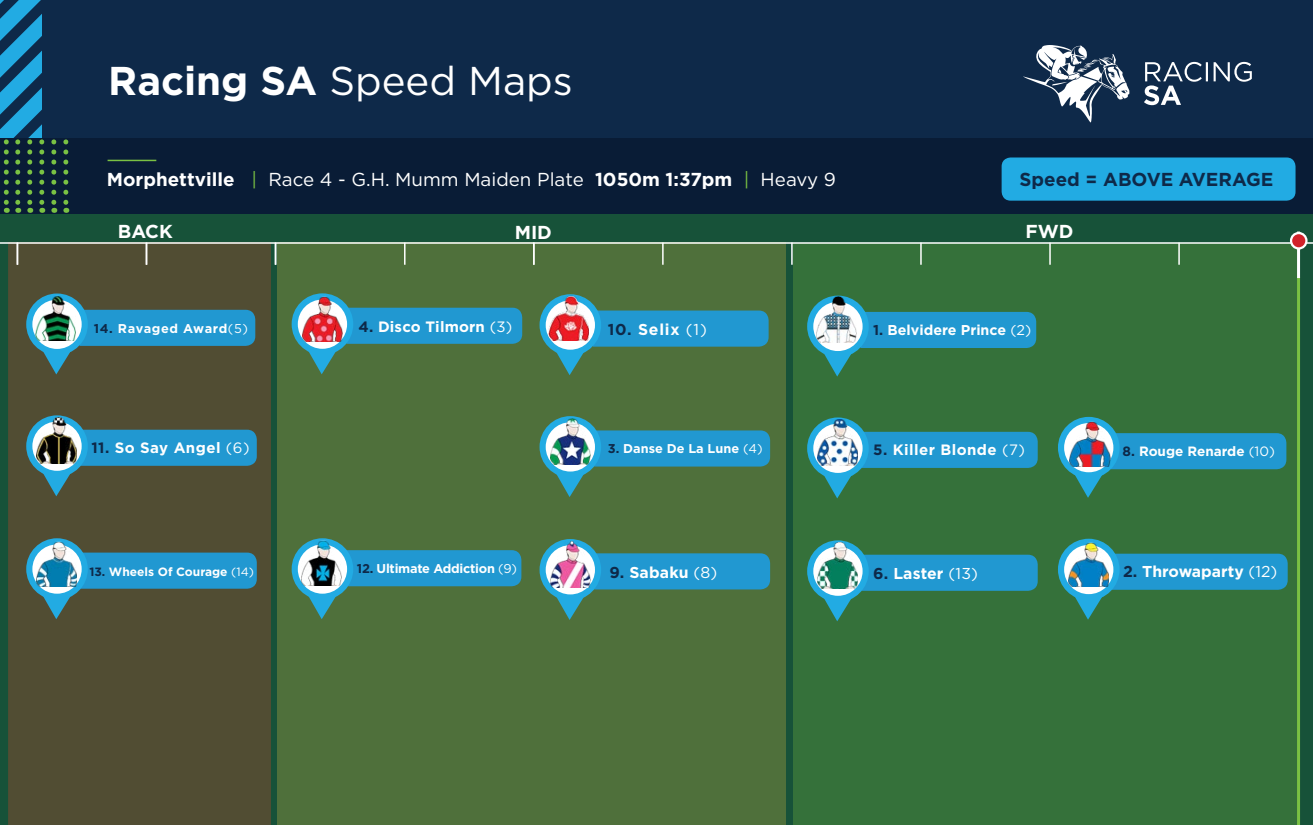
<style>
.page{position:relative;width:1313px;height:825px;background:#fff}
.page>*{position:absolute;margin:0;border:0;box-sizing:border-box;transform-origin:0 0}
.t1{font:40.2px "Gotham";color:#fff}
.t2{font:18.75px "Gotham";color:#fff}
.t3{font:700 18.75px "Gotham";color:#0e2949}
.t4{font:700 18.75px "Gotham";color:#fff}
.t5{font:700 15.75px "Gotham";color:#fff}
.t6{font:700 15px "Gotham";letter-spacing:.03em;color:#fff}
.t7{font:700 15px "Gotham";letter-spacing:.01em;color:#fff}
.t8{font:700 14.25px "Gotham";color:#fff}
.t9{font:700 13.5px "Gotham";color:#fff}
.t10{font:700 12.75px "Gotham";letter-spacing:-.02em;color:#fff}
.t11{font:700 12.75px "Gotham";letter-spacing:.05em;color:#fff}
.t12{font:700 12.75px "Gotham";color:#fff}
.t13{font:700 12px "Gotham";color:#fff}
.s1{font-weight:700}
.s2{color:#7ac143}
.s3{color:#0e2949}
.s4{font-weight:400}
</style>
<div class="page">
<div style="left:0;top:214px;width:1312px;height:611px;background:#175239"></div>
<div style="left:8px;top:244px;width:263px;height:581px;background:#514d33"></div>
<div style="left:277px;top:243px;width:508px;height:582px;background:#4f703b"></div>
<div style="left:793px;top:244px;width:505px;height:581px;background:#35713a"></div>
<div style="left:0;top:0;width:1312px;height:214px;background:#0e2949"></div>
<hr style="left:0;top:242px;width:1312px;height:2px;background:#fff">
<div style="left:0;top:138px;width:1312px;height:76px;background:#091c36"></div>
<svg style="left:404px;top:244px;width:1px;height:21px"></svg>
<hr style="left:108px;top:160px;width:48px;height:1px;background:#7ac143">
<svg style="left:1144px;top:62px;width:107px;height:43px"></svg>
<svg style="left:1023px;top:45px;width:106px;height:77px"></svg>
<svg style="left:533px;top:244px;width:1px;height:21px"></svg>
<svg style="left:662px;top:244px;width:1px;height:21px"></svg>
<svg style="left:791px;top:243px;width:1px;height:22px"></svg>
<svg style="left:920px;top:243px;width:1px;height:22px"></svg>
<svg style="left:1049px;top:243px;width:1px;height:22px"></svg>
<svg style="left:1178px;top:243px;width:1px;height:22px"></svg>
<svg style="left:51px;top:139px;width:5px;height:74px"></svg>
<svg style="left:63px;top:139px;width:5px;height:74px"></svg>
<svg style="left:0;top:0;width:44px;height:213px"></svg>
<hr style="left:1297px;top:277px;width:3px;height:548px;background:#7ac143">
<hr style="left:1297px;top:232px;width:3px;height:46px;background:#fff">
<svg style="left:1291px;top:233px;width:15px;height:15px"></svg>
<div style="left:1289px;top:232px;width:18px;height:18px;border:2px solid #fff;border-radius:50%"></div>
<svg style="left:292px;top:293px;width:230px;height:81px"></svg>
<img style="left:302px;top:296px;width:40px;height:45px">
<svg style="left:1058px;top:417px;width:228px;height:81px"></svg>
<img style="left:1069px;top:421px;width:41px;height:46px">
<svg style="left:1058px;top:539px;width:229px;height:81px"></svg>
<img style="left:1068px;top:541px;width:40px;height:46px">
<svg style="left:292px;top:538px;width:229px;height:81px"></svg>
<img style="left:301px;top:540px;width:41px;height:46px">
<hr style="left:16px;top:243px;width:2px;height:22px;background:#fff">
<svg style="left:146px;top:244px;width:1px;height:21px"></svg>
<hr style="left:274px;top:243px;width:2px;height:22px;background:#fff">
<svg style="left:26px;top:415px;width:231px;height:81px;background:#40717b"></svg>
<img style="left:37px;top:418px;width:40px;height:45px">
<svg style="left:26px;top:294px;width:229px;height:80px;background:#40727d"></svg>
<img style="left:35px;top:294px;width:40px;height:46px">
<div style="left:1001px;top:158px;width:294px;height:43px;background:#22abe3;border-radius:9px"></div>
<svg style="left:26px;top:538px;width:231px;height:81px;background:#3f717b"></svg>
<img style="left:37px;top:541px;width:40px;height:45px">
<svg style="left:539px;top:416px;width:231px;height:81px"></svg>
<img style="left:550px;top:418px;width:40px;height:46px">
<svg style="left:539px;top:294px;width:229px;height:81px"></svg>
<img style="left:548px;top:295px;width:40px;height:46px">
<svg style="left:539px;top:539px;width:231px;height:81px"></svg>
<img style="left:550px;top:541px;width:40px;height:46px">
<svg style="left:807px;top:417px;width:230px;height:81px"></svg>
<img style="left:817px;top:420px;width:40px;height:46px">
<svg style="left:807px;top:301px;width:229px;height:76px"></svg>
<img style="left:816px;top:296px;width:40px;height:46px">
<svg style="left:807px;top:540px;width:230px;height:81px"></svg>
<img style="left:817px;top:543px;width:40px;height:45px">
<p class="t1" style="left:108px;top:55px;width:466px"><span class="s1">Racing SA</span> Speed Maps</p>
<p class="t2" style="left:107px;top:167px;width:730px"><span class="s1">Morphettville</span> <span class="s2">|</span> Race 4 - G.H. Mumm Maiden Plate <span class="s1">1050m 1:37pm</span> <span class="s2">|</span> Heavy 9</p>
<p class="t4" style="left:118px;top:220px;width:57px">BACK</p>
<p class="t4" style="left:515px;top:222px;width:39px">MID</p>
<p class="t4" style="left:1025px;top:221px;width:49px">FWD</p>
<p class="t3" style="left:1019px;top:168px;width:255px">Speed = ABOVE AVERAGE</p>
<p class="t11" style="left:94px;top:321px;width:156px"><span class="s3">14.</span> Ravaged Award<span class="s4">(5)</span></p>
<p class="t7" style="left:358px;top:318px;width:155px"><span class="s3">4.</span> Disco Tilmorn <span class="s4">(3)</span></p>
<p class="t5" style="left:608px;top:320px;width:100px"><span class="s3">10.</span> Selix <span class="s4">(1)</span></p>
<p class="t8" style="left:873px;top:322px;width:160px"><span class="s3">1.</span> Belvidere Prince <span class="s4">(2)</span></p>
<p class="t6" style="left:91px;top:439px;width:160px"><span class="s3">11.</span> So Say Angel <span class="s4">(6)</span></p>
<p class="t12" style="left:608px;top:441px;width:156px"><span class="s3">3.</span> Danse De La Lune <span class="s4">(4)</span></p>
<p class="t6" style="left:873px;top:441px;width:153px"><span class="s3">5.</span> Killer Blonde <span class="s4">(7)</span></p>
<p class="t9" style="left:1122px;top:443px;width:154px"><span class="s3">8.</span> Rouge Renarde <span class="s4">(10)</span></p>
<p class="t13" style="left:89px;top:564px;width:166px"><span class="s3">13.</span> Wheels Of Courage <span class="s4">(14)</span></p>
<p class="t10" style="left:357px;top:561px;width:162px"><span class="s3">12.</span> Ultimate Addiction <span class="s4">(9)</span></p>
<p class="t5" style="left:609px;top:563px;width:110px"><span class="s3">9.</span> Sabaku <span class="s4">(8)</span></p>
<p class="t5" style="left:873px;top:565px;width:106px"><span class="s3">6.</span> Laster <span class="s4">(13)</span></p>
<p class="t5" style="left:1123px;top:563px;width:156px"><span class="s3">2.</span> Throwaparty <span class="s4">(12)</span></p>
</div>
